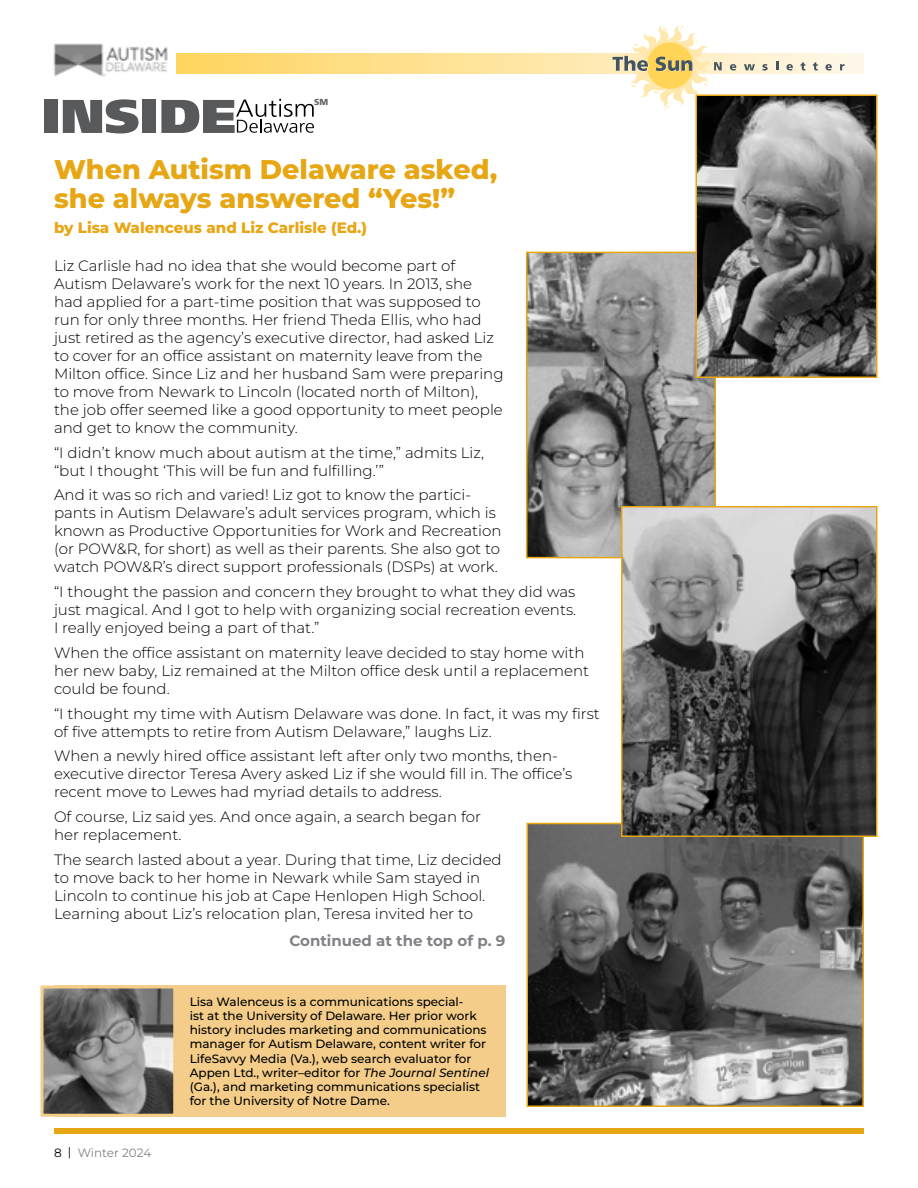
<style>
.page{position:relative;width:918px;height:1188px;background:#fff}
.page>*{position:absolute;margin:0;border:0;box-sizing:border-box;transform-origin:0 0}
.Directory_Bold_names{font:800 27px/28.5px "Montserrat";color:#e7a614}
.Directory_Bold_names-2{font:300 15px/18px "Montserrat";color:#000}
.Directory_Bold_names-3{font:800 15px "Montserrat";color:#e7a614}
.t1{font:700 15px "Montserrat";color:#808285}
.t2{font:500 12px/14.2px "Montserrat";color:#000}
.t3{font:12px "Montserrat";color:#808285}
.t4{font:8.7px "Frutiger LT 75 Blk";color:#636466}
.s1{color:#000}
.s2{font-style:italic}
</style>
<div class="page">
<svg style="left:176px;top:53px;width:687px;height:21px;background:#fee49c"></svg>
<svg style="left:613px;top:24px;width:109px;height:86px"></svg>
<svg style="left:730px;top:64px;width:6px;height:7px"></svg>
<svg style="left:744px;top:64px;width:11px;height:6px"></svg>
<svg style="left:762px;top:64px;width:6px;height:7px"></svg>
<svg style="left:776px;top:62px;width:2px;height:8px"></svg>
<svg style="left:786px;top:64px;width:7px;height:7px"></svg>
<svg style="left:801px;top:62px;width:4px;height:9px"></svg>
<svg style="left:813px;top:62px;width:5px;height:9px"></svg>
<svg style="left:825px;top:64px;width:7px;height:7px"></svg>
<svg style="left:840px;top:64px;width:5px;height:6px"></svg>
<img style="left:529px;top:826px;width:332px;height:278px">
<div style="left:526px;top:823px;width:338px;height:284px;border:2px solid #e7a614"></div>
<div style="left:54px;top:1128px;width:810px;height:6px;background:#e7a614"></div>
<img style="left:53px;top:43px;width:115px;height:34px">
<div style="left:44px;top:100px;width:14px;height:33px;background:#58595b"></div>
<svg style="left:63px;top:99px;width:75px;height:35px"></svg>
<div style="left:142px;top:100px;width:14px;height:33px;background:#58595b"></div>
<svg style="left:161px;top:99px;width:153px;height:34px"></svg>
<img style="left:529px;top:255px;width:184px;height:300px">
<div style="left:526px;top:252px;width:190px;height:306px;border:2px solid #e7a614"></div>
<img style="left:699px;top:97px;width:176px;height:278px">
<div style="left:696px;top:94px;width:182px;height:284px;border:2px solid #e7a614"></div>
<img style="left:624px;top:509px;width:251px;height:325px">
<div style="left:621px;top:506px;width:257px;height:331px;border:2px solid #e7a614"></div>
<div style="left:54px;top:986px;width:451px;height:131px;background:#f3cd89"></div>
<img style="left:44px;top:990px;width:128px;height:123px">
<div style="left:40px;top:986px;width:136px;height:131px;border:3px solid #f3cd89"></div>
<p class="t4" style="left:314px;top:97px;width:16px">SM</p>
<p class="Directory_Bold_names" style="left:54px;top:155px;width:445px">When Autism Delaware asked, she always answered “Yes!”</p>
<p class="Directory_Bold_names-3" style="left:54px;top:217px;width:315px">by Lisa Walenceus and Liz Carlisle (Ed.)</p>
<p class="Directory_Bold_names-2" style="left:54px;top:256px;width:451px">Liz Carlisle had no idea that she would become part of Autism Delaware’s work for the next 10 years. In 2013, she had applied for a part-time position that was supposed to run for only three months. Her friend Theda Ellis, who had just retired as the agency’s executive director, had asked Liz to cover for an office assistant on maternity leave from the Milton office. Since Liz and her husband Sam were preparing to move from Newark to Lincoln (located north of Milton), the job offer seemed like a good opportunity to meet people and get to know the community.</p>
<p class="Directory_Bold_names-2" style="left:54px;top:443px;width:432px">“I didn’t know much about autism at the time,” admits Liz, “but I thought ‘This will be fun and fulfilling.’”</p>
<p class="Directory_Bold_names-2" style="left:54px;top:486px;width:449px">And it was so rich and varied! Liz got to know the partici&shy;pants in Autism Delaware’s adult services program, which is known as Productive Opportunities for Work and Recreation (or POW&amp;R, for short) as well as their parents. She also got to watch POW&amp;R’s direct support professionals (DSPs) at work.</p>
<p class="Directory_Bold_names-2" style="left:54px;top:583px;width:524px;text-align:justify">“I thought the passion and concern they brought to what they did was just magical. And I got to help with organizing social recreation events.<br>I really enjoyed being a part of that.”</p>
<p class="Directory_Bold_names-2" style="left:54px;top:643px;width:537px">When the office assistant on maternity leave decided to stay home with her new baby, Liz remained at the Milton office desk until a replacement could be found.</p>
<p class="Directory_Bold_names-2" style="left:54px;top:704px;width:547px">“I thought my time with Autism Delaware was done. In fact, it was my first of five attempts to retire from Autism Delaware,” laughs Liz.</p>
<p class="Directory_Bold_names-2" style="left:54px;top:747px;width:520px">When a newly hired office assistant left after only two months, then&shy;executive director Teresa Avery asked Liz if she would fill in. The office’s recent move to Lewes had myriad details to address.</p>
<p class="Directory_Bold_names-2" style="left:54px;top:808px;width:428px">Of course, Liz said yes. And once again, a search began for her replacement.</p>
<p class="Directory_Bold_names-2" style="left:54px;top:850px;width:449px">The search lasted about a year. During that time, Liz decided to move back to her home in Newark while Sam stayed in Lincoln to continue his job at Cape Henlopen High School.<br>Learning about Liz’s relocation plan, Teresa invited her to</p>
<p class="t1" style="left:290px;top:931px;width:217px">Continued at the top of p. 9</p>
<p class="t3" style="left:54px;top:1145px;width:99px"><span class="s1">8 |</span> Winter 2024</p>
<p class="t2" style="left:190px;top:994px;width:301px">Lisa Walenceus is a communications special-<br>ist at the University of Delaware. Her prior work history includes marketing and communications manager for Autism Delaware, content writer for LifeSavvy Media (Va.), web search evaluator for Appen Ltd., writer–editor for <span class="s2">The Journal Sentinel </span>(Ga.), and marketing communications specialist for the University of Notre Dame.</p>
</div>
